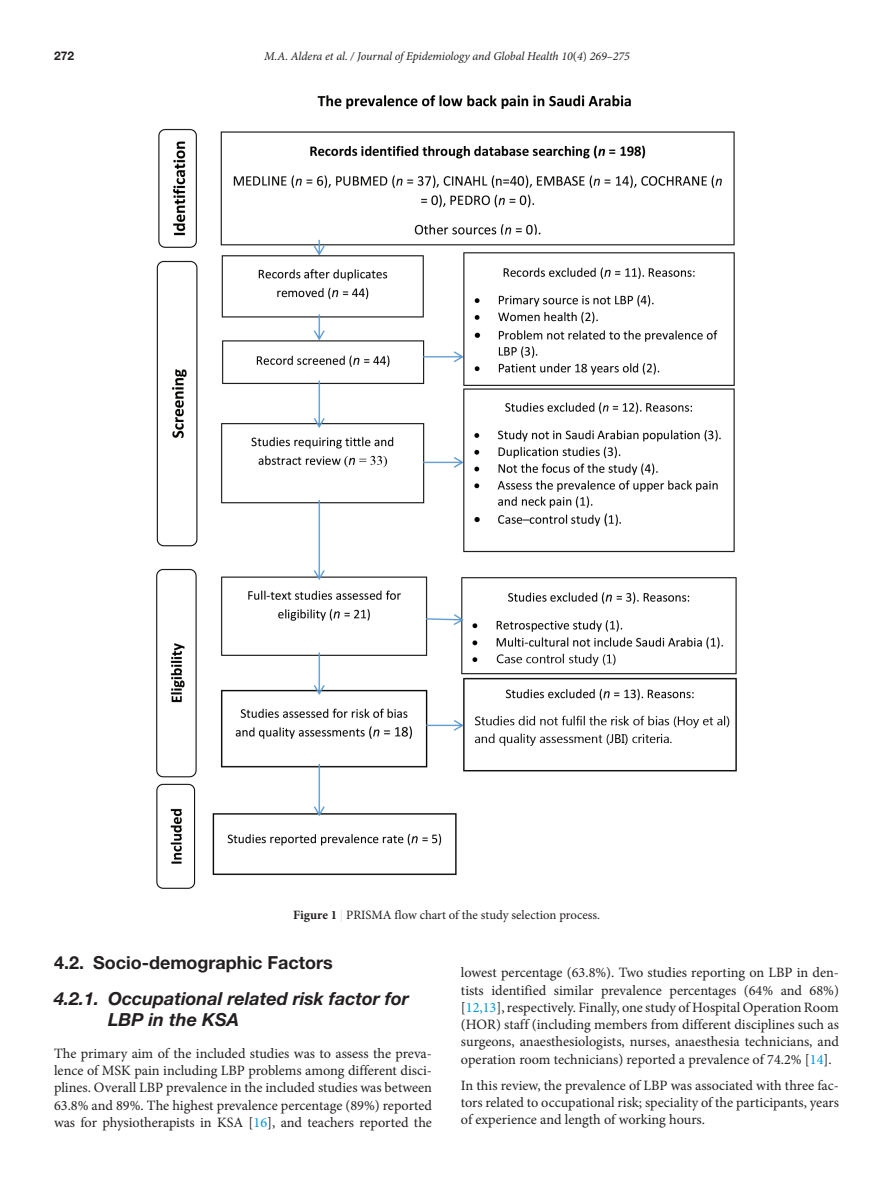
<style>
.page{position:relative;width:893px;height:1191px;background:#fff}
.page>*{position:absolute;margin:0;border:0;box-sizing:border-box;transform-origin:0 0}
.head-2-3-stack{font:italic 700 18px/21px "Helvetica Neue LT Std";color:#231f20}
.head-2{font:700 18px "Helvetica Neue LT Std";color:#231f20}
.para-1{font:14.25px/17.2px "Minion Pro";color:#231f20;text-align:justify}
.para-2{font:14.25px/17.2px "Minion Pro";color:#231f20;text-align:justify}
.figure-caption{font:12.75px "Minion Pro";color:#231f20}
.t1{font:italic 12px "Minion Pro";letter-spacing:-.005em;color:#231f20}
.t2{font:700 12px "Helvetica Neue LT Std";color:#231f20}
.s1{font-style:normal}
.s2{font-weight:700}
.s3{color:#dcdddf}
.s4{color:#0095d5}
</style>
<div class="page">
<img style="left:157px;top:96px;width:579px;height:792px">
<p class="t2" style="left:54px;top:49px;width:22px">272</p>
<p class="t1" style="left:264px;top:48px;width:367px">M.A. Aldera et al. / Journal of Epidemiology and Global Health 10<span class="s1">(</span>4<span class="s1">)</span> 269–275</p>
<p class="figure-caption" style="left:293px;top:906px;width:308px"><span class="s2">Figure 1</span> <span class="s3">|</span> PRISMA flow chart of the study selection process.</p>
<p class="head-2" style="left:54px;top:951px;width:280px">4.2. Socio-demographic Factors</p>
<p class="head-2-3-stack" style="left:108px;top:987px;width:302px;text-indent:-54px">4.2.1. Occupational related risk factor for<br>LBP in the KSA</p>
<p class="para-1" style="left:54px;top:1044px;width:380px">The primary aim of the included studies was to assess the preva&shy;lence of MSK pain including LBP problems among different disci&shy;plines. Overall LBP prevalence in the included studies was between 63.8% and 89%. The highest prevalence percentage (89%) reported was for physiotherapists in KSA [<span class="s4">16</span>], and teachers reported the</p>
<p class="para-1" style="left:461px;top:964px;width:380px">lowest percentage (63.8%). Two studies reporting on LBP in den&shy;tists identified similar prevalence percentages (64% and 68%) [<span class="s4">12,13</span>], respectively. Finally, one study of Hospital Operation Room (HOR) staff (including members from different disciplines such as surgeons, anaesthesiologists, nurses, anaesthesia technicians, and operation room technicians) reported a prevalence of 74.2% [<span class="s4">14</span>].</p>
<p class="para-2" style="left:461px;top:1076px;width:380px">In this review, the prevalence of LBP was associated with three fac&shy;tors related to occupational risk; speciality of the participants, years of experience and length of working hours.</p>
</div>
